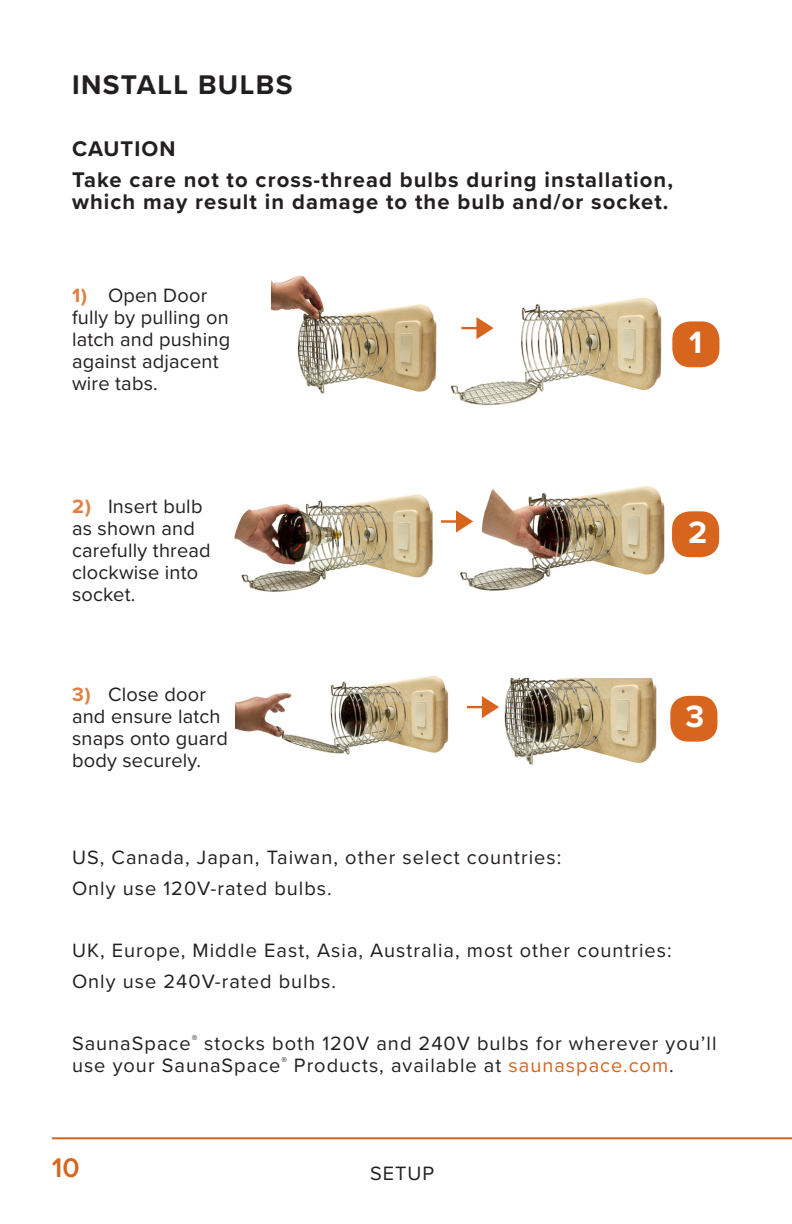
<style>
.page{position:relative;width:792px;height:1224px;background:#fff}
.page>*{position:absolute;margin:0;border:0;box-sizing:border-box;transform-origin:0 0}
.Section_Content_RED{font:700 32px "Proxima Nova";color:#fff}
.Sub-Section_Title{font:700 28px "Proxima Nova";letter-spacing:.05em;color:#231f20}
.t1{font:600 28px "Proxima Nova";color:#d8651e}
.Section_Content_11pt{font:700 22px/22px "Proxima Nova";letter-spacing:.05em;color:#231f20}
.Section_Content_10pt{font:20px/22px "Proxima Nova";letter-spacing:.05em;color:#231f20}
.Section_Content_10pt-2{font:20px/22px "Proxima Nova";letter-spacing:.01em;color:#231f20}
.s1{font-weight:700;color:#e08043}
.s2{color:#d8651e}
</style>
<div class="page">
<hr style="left:52px;top:1137px;width:740px;height:2px;background:#d8651e">
<img style="left:236px;top:676px;width:213px;height:79px">
<img style="left:504px;top:678px;width:153px;height:87px">
<img style="left:234px;top:494px;width:199px;height:98px">
<img style="left:460px;top:486px;width:205px;height:105px">
<svg style="left:441px;top:510px;width:32px;height:23px"></svg>
<img style="left:271px;top:275px;width:166px;height:119px">
<img style="left:450px;top:298px;width:212px;height:108px">
<svg style="left:461px;top:317px;width:33px;height:22px"></svg>
<svg style="left:467px;top:696px;width:32px;height:22px"></svg>
<div style="left:672px;top:321px;width:47px;height:46px;background:#d8651e;border-radius:18px"></div>
<div style="left:672px;top:511px;width:47px;height:46px;background:#d8651e;border-radius:18px"></div>
<div style="left:670px;top:696px;width:47px;height:46px;background:#d8651e;border-radius:18px"></div>
<div style="left:439px;top:621px;width:275px;height:56px;background:#fff"></div>
<p class="Sub-Section_Title" style="left:72px;top:64px;width:222px">INSTALL BULBS</p>
<p class="Section_Content_11pt" style="left:72px;top:137px;width:105px">CAUTION</p>
<p class="Section_Content_11pt" style="left:72px;top:168px;width:603px">Take care not to cross-thread bulbs during installation, which may result in damage to the bulb and/or socket.</p>
<p class="Section_Content_10pt-2" style="left:72px;top:284px;width:160px"><span class="s1">1)</span> Open Door fully by pulling on latch and pushing against adjacent wire tabs.</p>
<p class="Section_Content_RED" style="left:689px;top:318px;width:15px">1</p>
<p class="Section_Content_10pt-2" style="left:72px;top:494px;width:140px"><span class="s1">2)</span> I nsert bulb as shown and carefully thread clockwise into socket.</p>
<p class="Section_Content_RED" style="left:688px;top:508px;width:21px">2</p>
<p class="Section_Content_10pt-2" style="left:72px;top:683px;width:157px"><span class="s1">3)</span> Close door and ensure latch snaps onto guard body securely.</p>
<p class="Section_Content_RED" style="left:685px;top:693px;width:20px">3</p>
<p class="Section_Content_10pt" style="left:72px;top:845px;width:491px">US, Canada, Japan, Taiwan, other select countries:</p>
<p class="Section_Content_10pt" style="left:72px;top:876px;width:261px">Only use 120V-rated bulbs.</p>
<p class="Section_Content_10pt" style="left:72px;top:938px;width:601px">U K, Europe, Middle East, Asia, Australia, most other countries:</p>
<p class="Section_Content_10pt" style="left:72px;top:969px;width:266px">Only use 240V-rated bulbs.</p>
<p class="Section_Content_10pt" style="left:72px;top:1031px;width:646px">SaunaSpace<sup>®</sup> stocks both 120V and 240V bulbs for wherever you’ll use your SaunaSpace<sup>®</sup> Products, available at <span class="s2">saunaspace.com</span>.</p>
<h2 class="t1" style="left:52px;top:1147px;width:29px">10</h2>
<p class="Section_Content_10pt" style="left:370px;top:1161px;width:26px">SETU</p>
<p class="Section_Content_10pt" style="left:423px;top:1161px;width:13px">P</p>
</div>
